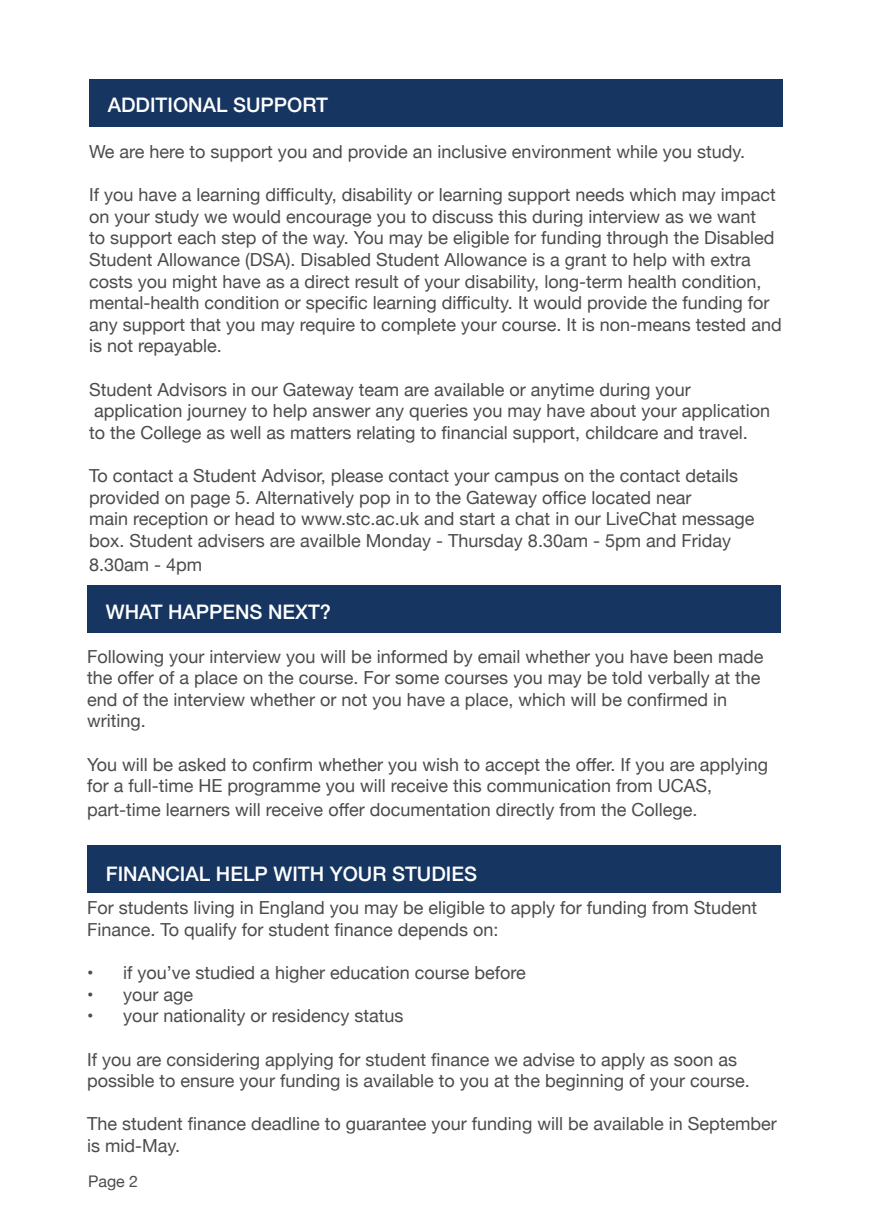
<style>
.page{position:relative;width:874px;height:1225px;background:#fff}
.page>*{position:absolute;margin:0;border:0;box-sizing:border-box;transform-origin:0 0}
.t1{font:500 20px "Helvetica Neue";color:#fff}
.t2{font:18px/21.6px "Helvetica Neue";color:#4b4c4d}
.t3{font:16px "Helvetica Neue";color:#4b4c4d}
</style>
<div class="page">
<div style="left:89px;top:79px;width:693px;height:47px;background:#163561"></div>
<div style="left:87px;top:585px;width:693px;height:48px;background:#163561"></div>
<div style="left:87px;top:845px;width:693px;height:47px;background:#163561"></div>
<p class="t1" style="left:108px;top:89px;width:222px">ADDITIONAL SUPPORT</p>
<p class="t2" style="left:89px;top:142px;width:657px">We are here to support you and provide an inclusive environment while you study.</p>
<p class="t2" style="left:89px;top:185px;width:688px">If you have a learning difficulty, disability or learning support needs which may impact</p>
<p class="t2" style="left:89px;top:207px;width:693px">on your study we would encourage you to discuss this during interview as we want<br>to support each step of the way. You may be eligible for funding through the Disabled Student Allowance (DSA). Disabled Student Allowance is a grant to help with extra costs you might have as a direct result of your disability, long-term health condition, mental-health condition or specific learning difficulty. It would provide the funding for any support that you may require to complete your course. It is non-means tested and is not repayable.</p>
<p class="t2" style="left:89px;top:379px;width:603px">Student Advisors in our Gateway team are available or anytime during your</p>
<p class="t2" style="left:89px;top:401px;width:682px">application journey to help answer any queries you may have about your application to the College as well as matters relating to financial support, childcare and travel.</p>
<p class="t2" style="left:89px;top:466px;width:650px">To contact a Student Advisor, please contact your campus on the contact details</p>
<p class="t2" style="left:89px;top:487px;width:603px">provided on page 5. Alternatively pop in to the Gateway office located near</p>
<p class="t2" style="left:89px;top:509px;width:666px">main reception or head to www.stc.ac.uk and start a chat in our LiveChat message box. Student advisers are availble Monday - Thursday 8.30am - 5pm and Friday</p>
<p class="t2" style="left:89px;top:555px;width:115px">8.30am - 4pm</p>
<p class="t1" style="left:106px;top:596px;width:227px">WHAT HAPPENS NEXT?</p>
<p class="t2" style="left:87px;top:646px;width:677px">Following your interview you will be informed by email whether you have been made the offer of a place on the course. For some courses you may be told verbally at the end of the interview whether or not you have a place, which will be confirmed in</p>
<p class="t2" style="left:87px;top:711px;width:60px">writing.</p>
<p class="t2" style="left:87px;top:754px;width:682px">You will be asked to confirm whether you wish to accept the offer. If you are applying for a full-time HE programme you will receive this communication from UCAS,</p>
<p class="t2" style="left:87px;top:800px;width:611px">part-time learners will receive offer documentation directly from the College.</p>
<p class="t1" style="left:106px;top:857px;width:372px">FINANCIAL HELP WITH YOUR STUDIES</p>
<p class="t2" style="left:87px;top:898px;width:671px">For students living in England you may be eligible to apply for funding from Student<br>Finance. To qualify for student finance depends on:</p>
<p class="t2" style="left:87px;top:963px;width:440px">• if you’ve studied a higher education course before</p>
<p class="t2" style="left:87px;top:984px;width:108px">• your age</p>
<p class="t2" style="left:87px;top:1006px;width:318px">• your nationality or residency status</p>
<p class="t2" style="left:87px;top:1049px;width:651px">If you are considering applying for student finance we advise to apply as soon as</p>
<p class="t2" style="left:87px;top:1071px;width:664px">possible to ensure your funding is available to you at the beginning of your course.</p>
<p class="t2" style="left:87px;top:1114px;width:691px">The student finance deadline to guarantee your funding will be available in September is mid-May.</p>
<p class="t3" style="left:88px;top:1170px;width:52px">Page 2</p>
</div>
